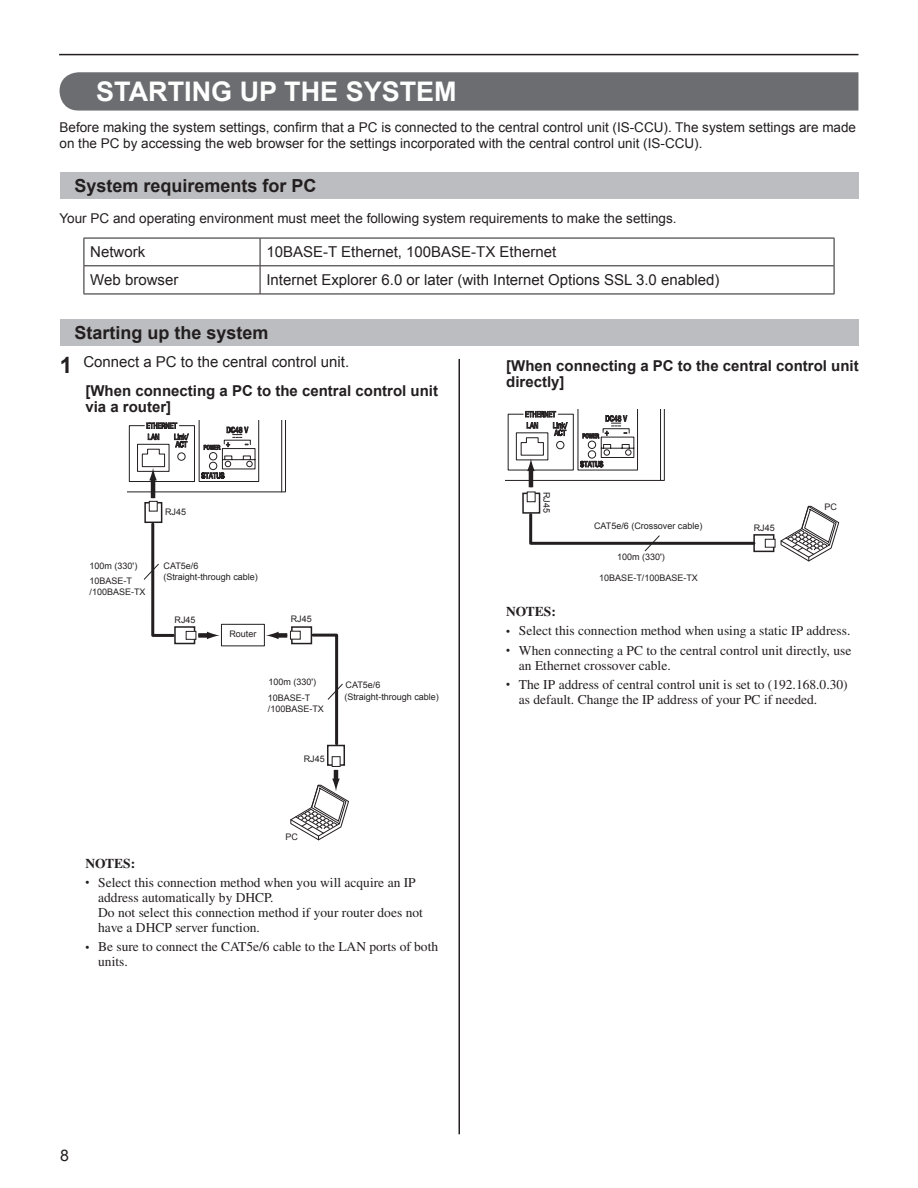
<style>
.page{position:relative;width:918px;height:1188px;background:#fff}
.page>*{position:absolute;margin:0;border:0;box-sizing:border-box;transform-origin:0 0}
.t1{font:700 27px "Arial";color:#fff}
.t2{font:700 22.5px "Arial";color:#231f20}
.t3{font:700 18px "Arial";color:#231f20}
.t4{font:15.9px "Arial";color:#231f20}
.t5{font:15px "Arial";color:#231f20}
.t6{font:700 15px/16.5px "Arial";color:#231f20}
.t7{font:13.5px/15px "Times";color:#231f20}
.t8{font:13.5px/16.5px "Arial";color:#231f20}
.t9{font:700 13.5px "Times";color:#231f20}
.t10{font:9px/10.8px "Arial";color:#231f20}
.s1{font-size:11.25px}
</style>
<div class="page">
<hr style="left:59px;top:54px;width:799px;height:1px;background:#231f20">
<div style="left:60px;top:72px;width:798px;height:39px;background:#6c6d70"></div>
<div style="left:60px;top:172px;width:798px;height:27px;background:#bcbdc0"></div>
<hr style="left:84px;top:238px;width:176px;height:1px;background:#231f20">
<hr style="left:260px;top:238px;width:574px;height:1px;background:#231f20">
<hr style="left:84px;top:265px;width:176px;height:1px;background:#231f20">
<svg style="left:84px;top:238px;width:1px;height:56px"></svg>
<hr style="left:260px;top:265px;width:574px;height:1px;background:#231f20">
<svg style="left:260px;top:238px;width:1px;height:56px"></svg>
<svg style="left:834px;top:238px;width:1px;height:56px"></svg>
<hr style="left:84px;top:294px;width:750px;height:1px;background:#231f20">
<div style="left:60px;top:319px;width:798px;height:26px;background:#bcbdc0"></div>
<svg style="left:143px;top:521px;width:31px;height:116px"></svg>
<div style="left:174px;top:626px;width:21px;height:18px;border:2px solid #231f20"></div>
<div style="left:186px;top:631px;width:10px;height:8px;background:#fff"></div>
<div style="left:186px;top:631px;width:10px;height:9px;border:1px solid #231f20"></div>
<div style="left:144px;top:502px;width:18px;height:21px;border:2px solid #231f20"></div>
<div style="left:149px;top:501px;width:8px;height:10px;background:#fff"></div>
<div style="left:149px;top:501px;width:9px;height:11px;border:1px solid #231f20"></div>
<div style="left:291px;top:626px;width:21px;height:18px;border:2px solid #231f20"></div>
<div style="left:290px;top:631px;width:10px;height:8px;background:#fff"></div>
<div style="left:290px;top:631px;width:11px;height:9px;border:1px solid #231f20"></div>
<div style="left:327px;top:745px;width:18px;height:21px;border:2px solid #231f20"></div>
<div style="left:332px;top:757px;width:8px;height:9px;background:#fff"></div>
<div style="left:332px;top:756px;width:9px;height:11px;border:1px solid #231f20"></div>
<svg style="left:310px;top:632px;width:33px;height:115px"></svg>
<hr style="left:151px;top:478px;width:4px;height:20px;background:#231f20">
<div style="left:198px;top:633px;width:11px;height:5px;background:#231f20"></div>
<svg style="left:207px;top:632px;width:13px;height:7px"></svg>
<div style="left:276px;top:633px;width:11px;height:5px;background:#231f20"></div>
<svg style="left:266px;top:632px;width:13px;height:7px"></svg>
<hr style="left:334px;top:770px;width:4px;height:11px;background:#231f20">
<svg style="left:290px;top:779px;width:59px;height:62px"></svg>
<div style="left:221px;top:624px;width:44px;height:22px;border:1px solid #231f20"></div>
<svg style="left:127px;top:421px;width:159px;height:71px"></svg>
<svg style="left:780px;top:506px;width:59px;height:56px"></svg>
<svg style="left:529px;top:512px;width:224px;height:40px"></svg>
<div style="left:753px;top:534px;width:21px;height:18px;border:2px solid #231f20"></div>
<div style="left:765px;top:539px;width:10px;height:8px;background:#fff"></div>
<div style="left:765px;top:539px;width:10px;height:9px;border:1px solid #231f20"></div>
<div style="left:522px;top:493px;width:18px;height:21px;border:2px solid #231f20"></div>
<div style="left:527px;top:492px;width:8px;height:10px;background:#fff"></div>
<div style="left:527px;top:492px;width:9px;height:10px;border:1px solid #231f20"></div>
<hr style="left:529px;top:469px;width:4px;height:18px;background:#231f20">
<svg style="left:506px;top:409px;width:159px;height:72px"></svg>
<hr style="left:459px;top:359px;width:1px;height:775px;background:#231f20">
<h1 class="t1" style="left:96px;top:77px;width:362px">STARTING UP THE SYSTEM</h1>
<p class="t8" style="left:60px;top:119px;width:798px">Before making the system settings, confirm that a PC is connected to the central control unit (IS-CCU). The system settings are made on the PC by accessing the web browser for the settings incorporated with the central control unit (IS-CCU).</p>
<h3 class="t3" style="left:74px;top:176px;width:244px">System requirements for PC</h3>
<p class="t8" style="left:60px;top:210px;width:619px">Your PC and operating environment must meet the following system requirements to make the settings.</p>
<p class="t5" style="left:90px;top:244px;width:57px">Network</p>
<p class="t5" style="left:266px;top:244px;width:291px">10BASE-T Ethernet, 100BASE-TX Ethernet</p>
<p class="t5" style="left:90px;top:272px;width:90px">Web browser</p>
<p class="t5" style="left:266px;top:272px;width:454px">Internet Explorer 6.0 or later (with Internet Options SSL 3.0 enabled)</p>
<h3 class="t3" style="left:74px;top:322px;width:196px">Starting up the system</h3>
<p class="t5" style="left:83px;top:353px;width:267px">Connect a PC to the central control unit.</p>
<h2 class="t2" style="left:60px;top:353px;width:14px">1</h2>
<p class="t6" style="left:506px;top:357px;width:354px">[When connecting a PC to the central control unit directly]</p>
<p class="t6" style="left:85px;top:382px;width:354px">[When connecting a PC to the central control unit via a router]</p>
<p class="t10" style="left:165px;top:507px;width:23px">RJ45</p>
<p class="t10" style="left:90px;top:561px;width:49px">100m (330')</p>
<p class="t10" style="left:90px;top:576px;width:58px">10BASE-T /100BASE-TX</p>
<p class="t10" style="left:164px;top:560px;width:36px">CAT5e/6</p>
<p class="t10" style="left:163px;top:571px;width:96px">(Straight-through cable)</p>
<p class="t10" style="left:175px;top:614px;width:23px">RJ45</p>
<p class="t10" style="left:291px;top:614px;width:23px">RJ45</p>
<p class="t10" style="left:229px;top:629px;width:29px">Router</p>
<p class="t10" style="left:269px;top:677px;width:49px">100m (330')</p>
<p class="t10" style="left:268px;top:692px;width:58px">10BASE-T /100BASE-TX</p>
<p class="t10" style="left:304px;top:754px;width:23px">RJ45</p>
<p class="t10" style="left:346px;top:680px;width:36px">CAT5e/6</p>
<p class="t10" style="left:344px;top:692px;width:96px">(Straight-through cable)</p>
<p class="t10" style="left:286px;top:831px;width:14px">PC</p>
<p class="t9" style="left:85px;top:858px;width:51px">NOTES:</p>
<p class="t7" style="left:98px;top:876px;width:326px;text-indent:-13px"><span class="s1">•</span> Select this connection method when you will acquire an IP address automatically by DHCP.<br>Do not select this connection method if your router does not have a DHCP server function.</p>
<p class="t7" style="left:98px;top:941px;width:341px;text-indent:-13px"><span class="s1">•</span> Be sure to connect the CAT5e/6 cable to the LAN ports of both units.</p>
<p class="t10" style="left:552px;top:492px;width:23px;rotate:90deg">RJ45</p>
<p class="t10" style="left:594px;top:520px;width:110px">CAT5e/6 (Crossover cable)</p>
<p class="t10" style="left:617px;top:552px;width:49px">100m (330')</p>
<p class="t10" style="left:599px;top:573px;width:100px">10BASE-T/100BASE-TX</p>
<p class="t10" style="left:754px;top:522px;width:23px">RJ45</p>
<p class="t10" style="left:824px;top:501px;width:14px">PC</p>
<p class="t9" style="left:506px;top:607px;width:51px">NOTES:</p>
<p class="t7" style="left:506px;top:625px;width:346px"><span class="s1">•</span> Select this connection method when using a static IP address.</p>
<p class="t7" style="left:519px;top:644px;width:334px;text-indent:-13px"><span class="s1">•</span> When connecting a PC to the central control unit directly, use an Ethernet crossover cable.</p>
<p class="t7" style="left:519px;top:678px;width:330px;text-indent:-13px"><span class="s1">•</span> The IP address of central control unit is set to (192.168.0.30) as default. Change the IP address of your PC if needed.</p>
<p class="t4" style="left:60px;top:1147px;width:10px">8</p>
</div>
